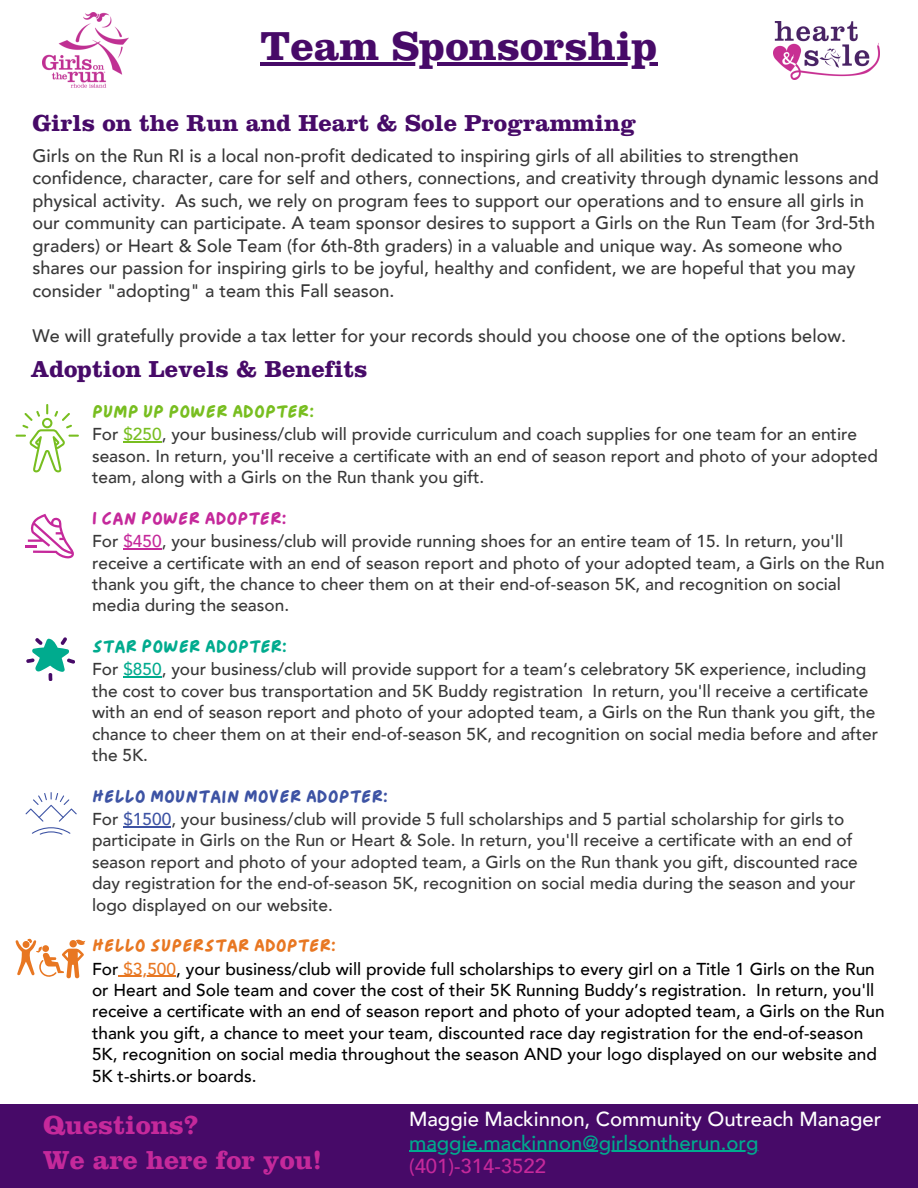
<style>
.page{position:relative;width:918px;height:1188px;background:#fff}
.page>*{position:absolute;margin:0;border:0;box-sizing:border-box;transform-origin:0 0}
.t1{font:700 42px "Clarendon";color:#470a68}
.t2{font:700 27px/34.8px "Clarendon";color:#c5299b}
.t3{font:700 24px "Clarendon";color:#470a68}
.t4{font:500 20.25px/23.7px "Avenir";color:#00ab8e}
.t5{font:500 20.25px "Avenir";color:#fff}
.t6{font:500 18px/22.5px "Avenir";color:#383838}
.t7{font:500 17.25px/21.3px "Avenir";color:#383838}
.t8{font:500 17.25px/21.3px "Avenir";color:#000}
.t9{font:17.25px "Everygirl";color:#3d53a4}
.t10{font:17.25px "Everygirl";color:#e87722}
.t11{font:17.25px "Everygirl";color:#78be20}
.t12{font:17.25px "Everygirl";color:#c5299b}
.t13{font:17.25px "Everygirl";color:#00ab8e}
.s1{color:#78be20}
.s2{color:#c5299b}
.s3{color:#00ab8e}
.s4{color:#3d53a4}
.s5{color:#e87722}
</style>
<div class="page">
<div style="left:0;top:1104px;width:918px;height:84px;background:#470a68"></div>
<svg style="left:25px;top:514px;width:49px;height:44px"></svg>
<svg style="left:16px;top:939px;width:69px;height:39px"></svg>
<svg style="left:26px;top:637px;width:49px;height:44px"></svg>
<hr style="left:123px;top:441px;width:39px;height:2px;background:#78be20">
<hr style="left:123px;top:548px;width:39px;height:1px;background:#c5299b">
<hr style="left:123px;top:677px;width:39px;height:1px;background:#00ab8e">
<hr style="left:123px;top:826px;width:48px;height:1px;background:#3d53a4">
<hr style="left:119px;top:976px;width:57px;height:1px;background:#e87722">
<svg style="left:26px;top:792px;width:51px;height:43px"></svg>
<svg style="left:16px;top:404px;width:63px;height:68px"></svg>
<img style="left:43px;top:12px;width:85px;height:76px">
<hr style="left:260px;top:62px;width:398px;height:4px;background:#470a68">
<hr style="left:409px;top:1151px;width:350px;height:1px;background:#00ab8e">
<img style="left:773px;top:21px;width:106px;height:59px">
<p class="t1" style="left:260px;top:32px;width:399px">Team Sponsorship</p>
<p class="t3" style="left:32px;top:115px;width:605px">Girls on the Run and Heart &amp; Sole Programming</p>
<p class="t6" style="left:32px;top:145px;width:848px">Girls on the Run RI is a local non-profit dedicated to inspiring girls of all abilities to strengthen confidence, character, care for self and others, connections, and creativity through dynamic lessons and physical activity. As such, we rely on program fees to support our operations and to ensure all girls in our community can participate. A team sponsor desires to support a Girls on the Run Team (for 3rd-5th graders) or Heart &amp; Sole Team (for 6th-8th graders) in a valuable and unique way. As someone who shares our passion for inspiring girls to be joyful, healthy and confident, we are hopeful that you may consider "adopting" a team this Fall season.</p>
<p class="t6" style="left:32px;top:325px;width:815px">We will gratefully provide a tax letter for your records should you choose one of the options below.</p>
<p class="t3" style="left:31px;top:361px;width:338px">Adoption Levels &amp; Benefits</p>
<p class="t11" style="left:92px;top:403px;width:224px">PUMP UP POWER ADOPTER:</p>
<h1 class="t7" style="left:92px;top:424px;width:787px">For <span class="s1">$250</span>, your business/club will provide curriculum and coach supplies for one team for an entire season. In return, you'll receive a certificate with an end of season report and photo of your adopted team, along with a Girls on the Run thank you gift.</h1>
<h3 class="t12" style="left:92px;top:510px;width:196px">I CAN POWER ADOPTER:</h3>
<h5 class="t7" style="left:92px;top:531px;width:794px">For <span class="s2">$450</span>, your business/club will provide running shoes for an entire team of 15. In return, you'll receive a certificate with an end of season report and photo of your adopted team, a Girls on the Run thank you gift, the chance to cheer them on at their end-of-season 5K, and recognition on social media during the season.</h5>
<h3 class="t13" style="left:92px;top:638px;width:197px">STAR POWER ADOPTER:</h3>
<p class="t7" style="left:92px;top:659px;width:788px">For <span class="s3">$850</span>, your business/club will provide support for a team’s celebratory 5K experience, including the cost to cover bus transportation and 5K Buddy registration In return, you'll receive a certificate with an end of season report and photo of your adopted team, a Girls on the Run thank you gift, the chance to cheer them on at their end-of-season 5K, and recognition on social media before and after the 5K.</p>
<p class="t9" style="left:92px;top:788px;width:297px">HELLO MOUNTAIN MOVER ADOPTER:</p>
<p class="t7" style="left:92px;top:809px;width:767px">For <span class="s4">$1500</span>, your business/club will provide 5 full scholarships and 5 partial scholarship for girls to participate in Girls on the Run or Heart &amp; Sole. In return, you'll receive a certificate with an end of season report and photo of your adopted team, a Girls on the Run thank you gift, discounted race day registration for the end-of-season 5K, recognition on social media during the season and your logo displayed on our website.</p>
<p class="t10" style="left:92px;top:938px;width:245px">HELLO SUPERSTAR ADOPTER:</p>
<p class="t8" style="left:92px;top:959px;width:784px">For <span class="s5">$3,500</span>, your business/club will provide full scholarships to every girl on a Title 1 Girls on the Run</p>
<p class="t8" style="left:92px;top:980px;width:794px">or Heart and Sole team and cover the cost of their 5K Running Buddy’s registration. In return, you'll receive a certificate with an end of season report and photo of your adopted team, a Girls on the Run thank you gift, a chance to meet your team, discounted race day registration for the end-of-season 5K, recognition on social media throughout the season AND your logo displayed on our website and 5K t-shirts.or boards.</p>
<p class="t2" style="left:43px;top:1110px;width:281px">Questions?<br>We are here for you!</p>
<p class="t5" style="left:409px;top:1106px;width:474px">Maggie Mackinnon, Community Outreach Manager</p>
<p class="t4" style="left:409px;top:1131px;width:351px">maggie.mackinnon@girlsontherun.org <span class="s2">(401)-314-3522</span></p>
</div>
